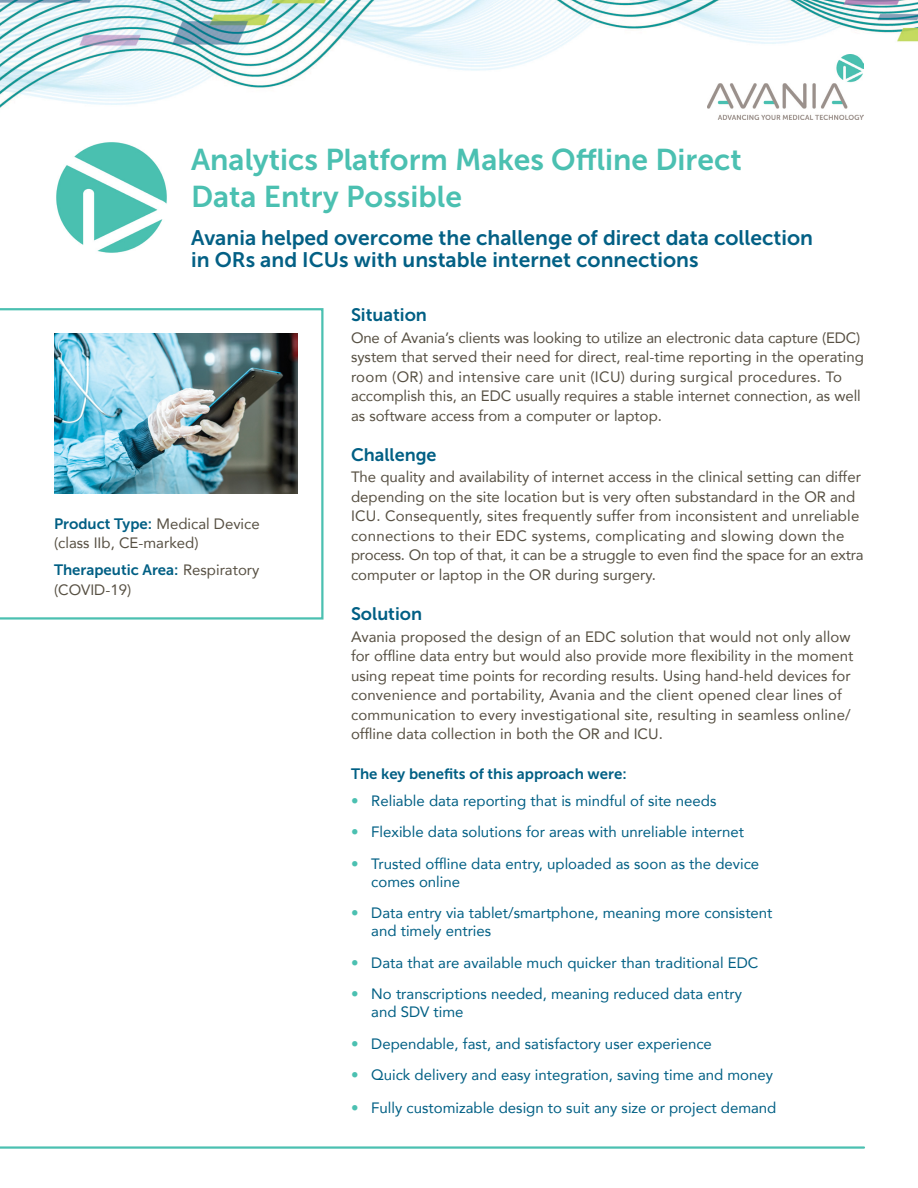
<style>
.page{position:relative;width:918px;height:1188px;background:#fff}
.page>*{position:absolute;margin:0;border:0;box-sizing:border-box;transform-origin:0 0}
.t1{font:30px/37.5px "Museo Sans 700";color:#4bc0b1}
.t2{font:21px/22.5px "Museo Sans 700";color:#036085}
.t3{font:18px "Museo Sans 700";color:#005f84}
.t4{font:15px/19.5px "Avenir";color:#575043}
.t5{font:15px/18px "Avenir";color:#005f84}
.t6{font:15px "Museo Sans 700";color:#005f84}
.s1{font-family:"Museo Sans 700";color:#005f84}
.s2{font-family:"Avenir";color:#575043}
.s3{color:#4bc0b1}
</style>
<div class="page">
<img style="left:0;top:0;width:918px;height:120px">
<img style="left:708px;top:54px;width:156px;height:65px">
<hr style="left:0;top:1146px;width:864px;height:3px;background:#4bc0b1">
<img style="left:56px;top:142px;width:111px;height:111px">
<svg style="left:0;top:308px;width:324px;height:312px"></svg>
<img style="left:55px;top:334px;width:243px;height:160px">
<h1 class="t1" style="left:191px;top:141px;width:552px">Analytics Platform Makes Offline Direct<br>Data Entry Possible</h1>
<h2 class="t2" style="left:191px;top:226px;width:623px">Avania helped overcome the challenge of direct data collection in ORs and ICUs with unstable internet connections</h2>
<p class="t4" style="left:54px;top:513px;width:207px"><span class="s1">Product Type:</span> Medical Device (class IIb, CE-marked)</p>
<p class="t6" style="left:54px;top:562px;width:207px">Therapeutic Area: <span class="s2">Respiratory</span></p>
<p class="t4" style="left:54px;top:579px;width:79px">(COVID-19)</p>
<p class="t3" style="left:351px;top:305px;width:77px">Situation</p>
<p class="t4" style="left:351px;top:328px;width:514px">One of Avania’s clients was looking to utilize an electronic data capture (EDC) system that served their need for direct, real-time reporting in the operating room (OR) and intensive care unit (ICU) during surgical procedures. To accomplish this, an EDC usually requires a stable internet connection, as well as software access from a computer or laptop.</p>
<p class="t3" style="left:351px;top:445px;width:87px">Challenge</p>
<p class="t4" style="left:351px;top:467px;width:514px">The quality and availability of internet access in the clinical setting can differ depending on the site location but is very often substandard in the OR and ICU. Consequently, sites frequently suffer from inconsistent and unreliable connections to their EDC systems, complicating and slowing down the process. On top of that, it can be a struggle to even find the space for an extra computer or laptop in the OR during surgery.</p>
<p class="t3" style="left:351px;top:604px;width:73px">Solution</p>
<p class="t4" style="left:351px;top:626px;width:504px">Avania proposed the design of an EDC solution that would not only allow for offline data entry but would also provide more flexibility in the moment using repeat time points for recording results. Using hand-held devices for convenience and portability, Avania and the client opened clear lines of communication to every investigational site, resulting in seamless online/ offline data collection in both the OR and ICU.</p>
<p class="t6" style="left:351px;top:765px;width:277px">The key benefits of this approach were:</p>
<p class="t5" style="left:351px;top:791px;width:367px"><span class="s3">•</span> Reliable data reporting that is mindful of site needs</p>
<p class="t5" style="left:351px;top:823px;width:395px"><span class="s3">•</span> Flexible data solutions for areas with unreliable internet</p>
<p class="t5" style="left:371px;top:854px;width:390px;text-indent:-20px"><span class="s3">•</span> Trusted offline data entry, uploaded as soon as the device comes online</p>
<p class="t5" style="left:371px;top:904px;width:403px;text-indent:-20px"><span class="s3">•</span> Data entry via tablet/smartphone, meaning more consistent and timely entries</p>
<p class="t5" style="left:351px;top:953px;width:409px"><span class="s3">•</span> Data that are available much quicker than traditional EDC</p>
<p class="t5" style="left:371px;top:985px;width:372px;text-indent:-20px"><span class="s3">•</span> No transcriptions needed, meaning reduced data entry and SDV time</p>
<p class="t5" style="left:351px;top:1034px;width:362px"><span class="s3">•</span> Dependable, fast, and satisfactory user experience</p>
<p class="t5" style="left:351px;top:1066px;width:424px"><span class="s3">•</span> Quick delivery and easy integration, saving time and money</p>
<p class="t5" style="left:351px;top:1099px;width:427px"><span class="s3">•</span> Fully customizable design to suit any size or project demand</p>
</div>
